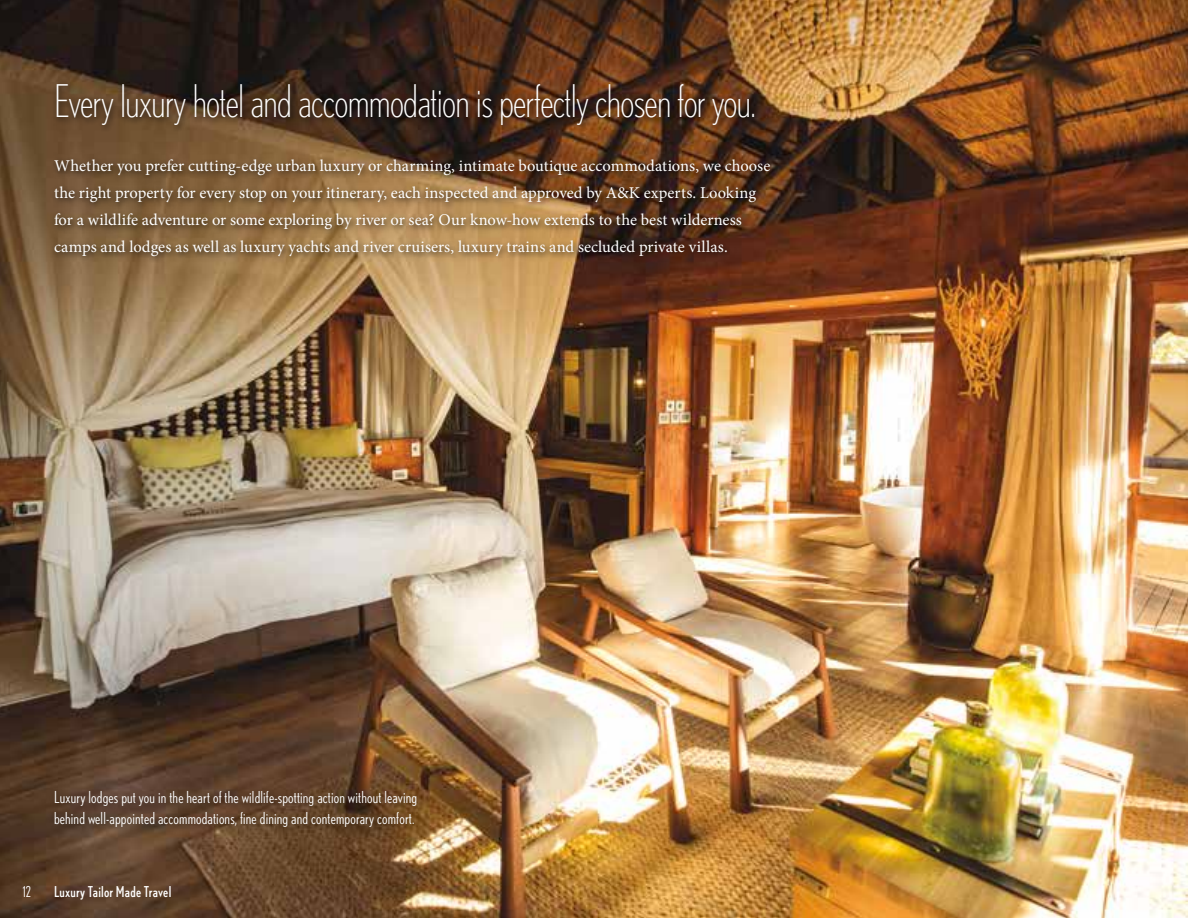
<style>
.page{position:relative;width:1188px;height:918px;background:#fff}
.page>*{position:absolute;margin:0;border:0;box-sizing:border-box;transform-origin:0 0}
.t1{font:300 condensed 45px "Nobel";letter-spacing:-.015em;color:#fff}
.t2{font:16.5px/27px "Minion Pro";letter-spacing:.005em;color:#fff}
.t3{font:condensed 16.5px/21px "Nobel";letter-spacing:.01em;color:#fff}
.t4{font:condensed 15px "Nobel";letter-spacing:.015em;color:#fff}
.t5{font:condensed 15px "Nobel";color:#fff}
</style>
<div class="page">
<img style="left:0;top:0;width:1188px;height:918px">
<div style="left:50px;top:79px;width:728px;height:185px;background:#000001;opacity:.8"></div>
<div style="left:48px;top:785px;width:378px;height:51px;background:#000001;opacity:.5"></div>
<h1 class="t1" style="left:54px;top:74px;width:703px">Every luxury hotel and accommodation is perfectly chosen for you.</h1>
<p class="t2" style="left:54px;top:152px;width:718px">Whether you prefer cutting-edge urban luxury or charming, intimate boutique accommodations, we choose the right property for every stop on your itinerary, each inspected and approved by A&amp;K experts. Looking for a wildlife adventure or some exploring by river or sea? Our know-how extends to the best wilderness camps and lodges as well as luxury yachts and river cruisers, luxury trains and secluded private villas.</p>
<p class="t3" style="left:54px;top:787px;width:365px">Luxury lodges put you in the heart of the wildlife-spotting action without leaving behind well-appointed accommodations, fine dining and contemporary comfort.</p>
<p class="t5" style="left:23px;top:883px;width:10px">12</p>
<p class="t4" style="left:54px;top:883px;width:119px">Luxury Tailor Made Travel</p>
</div>
